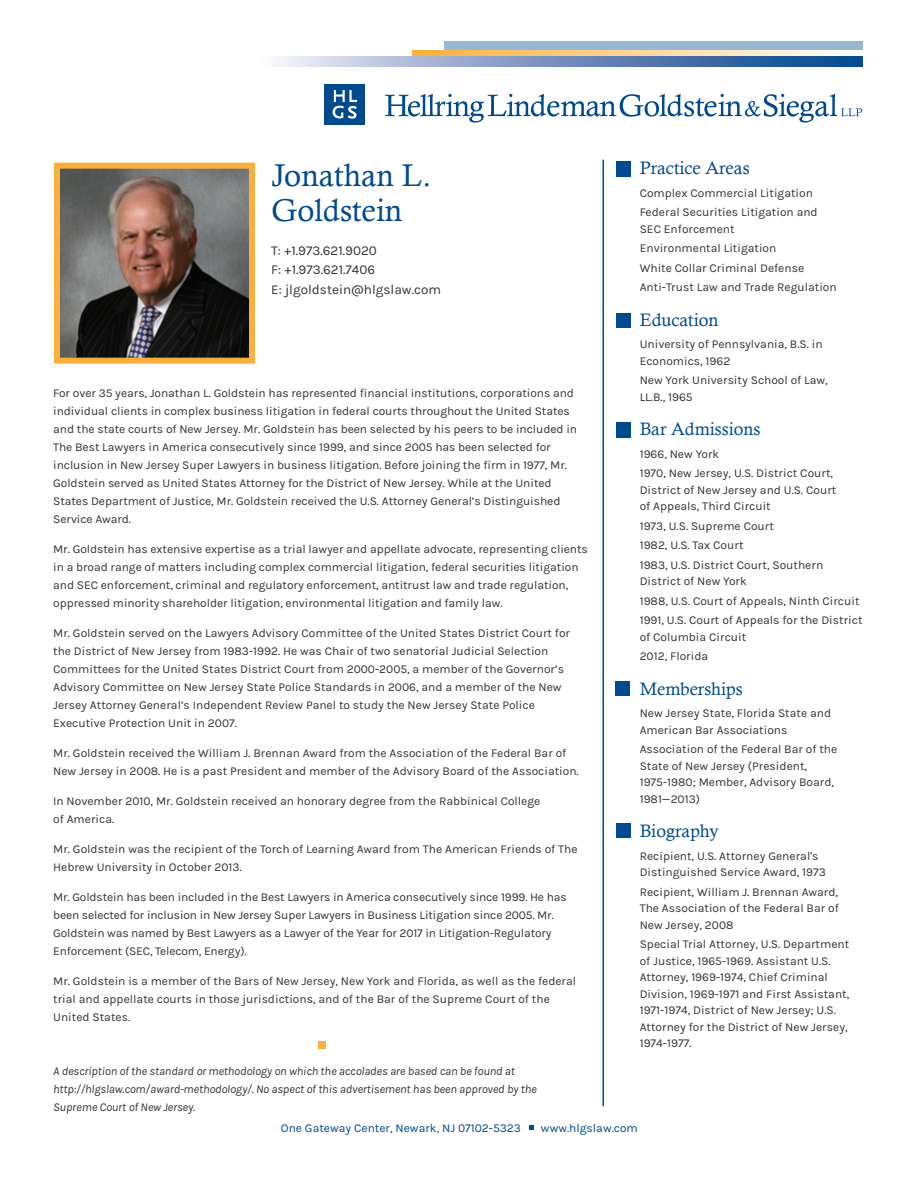
<style>
.page{position:relative;width:918px;height:1188px;background:#fff}
.page>*{position:absolute;margin:0;border:0;box-sizing:border-box;transform-origin:0 0}
.t1{font:31.5px/34.5px "Calisto";color:#004a8d}
.t2{font:18px "Calisto";color:#004a8d}
.t3{font:13.5px/19.5px "Karla";color:#333}
.t4{font:12px/18px "Karla";color:#333}
.t5{font:italic 12px/18px "Karla";letter-spacing:-.01em;color:#333}
.t6{font:12px "Karla";color:#004a8d}
</style>
<div class="page">
<hr style="left:603px;top:160px;width:1px;height:946px;background:#004a8d">
<div style="left:325px;top:84px;width:40px;height:41px;background:#004a8d"></div>
<svg style="left:333px;top:90px;width:24px;height:29px"></svg>
<svg style="left:385px;top:94px;width:477px;height:29px"></svg>
<div style="left:444px;top:42px;width:419px;height:21px;background:#9ab7d1"></div>
<div style="left:412px;top:50px;width:464px;height:17px;background:linear-gradient(to right,#fcb13b,#fcfeff)"></div>
<svg style="left:277px;top:56px;width:585px;height:11px;background:#7391bd"></svg>
<img style="left:61px;top:170px;width:187px;height:187px">
<div style="left:54px;top:163px;width:201px;height:201px;border:6px solid #fbb03b"></div>
<div style="left:616px;top:161px;width:15px;height:15px;background:#004a8d"></div>
<div style="left:616px;top:313px;width:15px;height:15px;background:#004a8d"></div>
<div style="left:616px;top:422px;width:15px;height:15px;background:#004a8d"></div>
<div style="left:615px;top:681px;width:15px;height:15px;background:#004a8d"></div>
<div style="left:616px;top:823px;width:15px;height:15px;background:#004a8d"></div>
<svg style="left:530px;top:1126px;width:4px;height:4px"></svg>
<div style="left:319px;top:1041px;width:7px;height:7px;background:#fbb03b"></div>
<h1 class="t1" style="left:271px;top:158px;width:162px">Jonathan L.<br>Goldstein</h1>
<p class="t3" style="left:271px;top:241px;width:171px">T: +1.973.621.9020<br>F: +1.973.621.7406<br>E: jlgoldstein@hlgslaw.com</p>
<p class="t4" style="left:53px;top:384px;width:525px">For over 35 years, Jonathan L. Goldstein has represented financial institutions, corporations and individual clients in complex business litigation in federal courts throughout the United States and the state courts of New Jersey. Mr. Goldstein has been selected by his peers to be included in The Best Lawyers in America consecutively since 1999, and since 2005 has been selected for inclusion in New Jersey Super Lawyers in business litigation. Before joining the firm in 1977, Mr.<br>Goldstein served as United States Attorney for the District of New Jersey. While at the United States Department of Justice, Mr. Goldstein received the U.S. Attorney General’s Distinguished Service Award.</p>
<p class="t4" style="left:53px;top:540px;width:536px">Mr. Goldstein has extensive expertise as a trial lawyer and appellate advocate, representing clients in a broad range of matters including complex commercial litigation, federal securities litigation and SEC enforcement, criminal and regulatory enforcement, antitrust law and trade regulation, oppressed minority shareholder litigation, environmental litigation and family law.</p>
<p class="t4" style="left:53px;top:624px;width:519px">Mr. Goldstein served on the Lawyers Advisory Committee of the United States District Court for the District of New Jersey from 1983-1992. He was Chair of two senatorial Judicial Selection Committees for the United States District Court from 2000-2005, a member of the Governor’s Advisory Committee on New Jersey State Police Standards in 2006, and a member of the New Jersey Attorney General’s Independent Review Panel to study the New Jersey State Police Executive Protection Unit in 2007.</p>
<p class="t4" style="left:53px;top:744px;width:527px">Mr. Goldstein received the William J. Brennan Award from the Association of the Federal Bar of<br>New Jersey in 2008. He is a past President and member of the Advisory Board of the Association.</p>
<p class="t4" style="left:53px;top:792px;width:489px">In November 2010, Mr. Goldstein received an honorary degree from the Rabbinical College of America.</p>
<p class="t4" style="left:53px;top:840px;width:526px">Mr. Goldstein was the recipient of the Torch of Learning Award from The American Friends of The<br>Hebrew University in October 2013.</p>
<p class="t4" style="left:53px;top:888px;width:515px">Mr. Goldstein has been included in the Best Lawyers in America consecutively since 1999. He has been selected for inclusion in New Jersey Super Lawyers in Business Litigation since 2005. Mr.<br>Goldstein was named by Best Lawyers as a Lawyer of the Year for 2017 in Litigation-Regulatory Enforcement (SEC, Telecom, Energy).</p>
<p class="t4" style="left:53px;top:972px;width:525px">Mr. Goldstein is a member of the Bars of New Jersey, New York and Florida, as well as the federal trial and appellate courts in those jurisdictions, and of the Bar of the Supreme Court of the<br>United States.</p>
<p class="t5" style="left:53px;top:1062px;width:485px">A description of the standard or methodology on which the accolades are based can be found at http://hlgslaw.com/award-methodology/. No aspect of this advertisement has been approved by the<br>Supreme Court of New Jersey.</p>
<h2 class="t2" style="left:640px;top:158px;width:111px">Practice Areas</h2>
<p class="t4" style="left:640px;top:183px;width:180px;line-height:19.5px">Complex Commercial Litigation<br>Federal Securities Litigation and</p>
<p class="t4" style="left:640px;top:219px;width:199px;line-height:19.5px">SEC Enforcement<br>Environmental Litigation<br>White Collar Criminal Defense<br>Anti-Trust Law and Trade Regulation</p>
<h2 class="t2" style="left:640px;top:309px;width:80px">Education</h2>
<p class="t4" style="left:640px;top:336px;width:184px;line-height:16.5px">University of Pennsylvania, B.S. in<br>Economics, 1962</p>
<p class="t4" style="left:640px;top:372px;width:190px;line-height:16.5px">New York University School of Law,<br>LL.B., 1965</p>
<h2 class="t2" style="left:640px;top:419px;width:122px">Bar Admissions</h2>
<p class="t4" style="left:640px;top:444px;width:195px;line-height:19.5px">1966, New York<br>1970, New Jersey, U.S. District Court,</p>
<p class="t4" style="left:640px;top:482px;width:198px;line-height:16.5px">District of New Jersey and U.S. Court of Appeals, Third Circuit</p>
<p class="t4" style="left:640px;top:516px;width:185px;line-height:19.5px">1973, U.S. Supreme Court<br>1982, U.S. Tax Court<br>1983, U.S. District Court, Southern</p>
<p class="t4" style="left:640px;top:572px;width:224px;line-height:19.5px">District of New York<br>1988, U.S. Court of Appeals, Ninth Circuit<br>1991, U.S. Court of Appeals for the District</p>
<p class="t4" style="left:640px;top:627px;width:108px;line-height:19.5px">of Columbia Circuit<br>2012, Florida</p>
<h2 class="t2" style="left:640px;top:678px;width:105px">Memberships</h2>
<p class="t4" style="left:640px;top:705px;width:193px;line-height:16.5px">New Jersey State, Florida State and<br>American Bar Associations</p>
<p class="t4" style="left:640px;top:741px;width:199px;line-height:16.5px">Association of the Federal Bar of the<br>State of New Jersey (President,<br>1975-1980; Member, Advisory Board,<br>1981—2013)</p>
<h2 class="t2" style="left:640px;top:821px;width:80px">Biography</h2>
<p class="t4" style="left:640px;top:848px;width:188px;line-height:16.5px">Recipient, U.S. Attorney General's<br>Distinguished Service Award, 1973</p>
<p class="t4" style="left:640px;top:884px;width:201px;line-height:16.5px;text-align:justify">Recipient, William J. Brennan Award, The Association of the Federal Bar of New Jersey, 2008</p>
<p class="t4" style="left:640px;top:936px;width:211px;line-height:16.5px">Special Trial Attorney, U.S. Department of Justice, 1965-1969. Assistant U.S.<br>Attorney, 1969-1974, Chief Criminal Division, 1969-1971 and First Assistant, 1971-1974, District of New Jersey; U.S.<br>Attorney for the District of New Jersey, 1974-1977.</p>
<p class="t6" style="left:281px;top:1121px;width:242px">One Gateway Center, Newark, NJ 07102-5323</p>
<p class="t6" style="left:541px;top:1121px;width:98px">www.hlgslaw.com</p>
</div>
